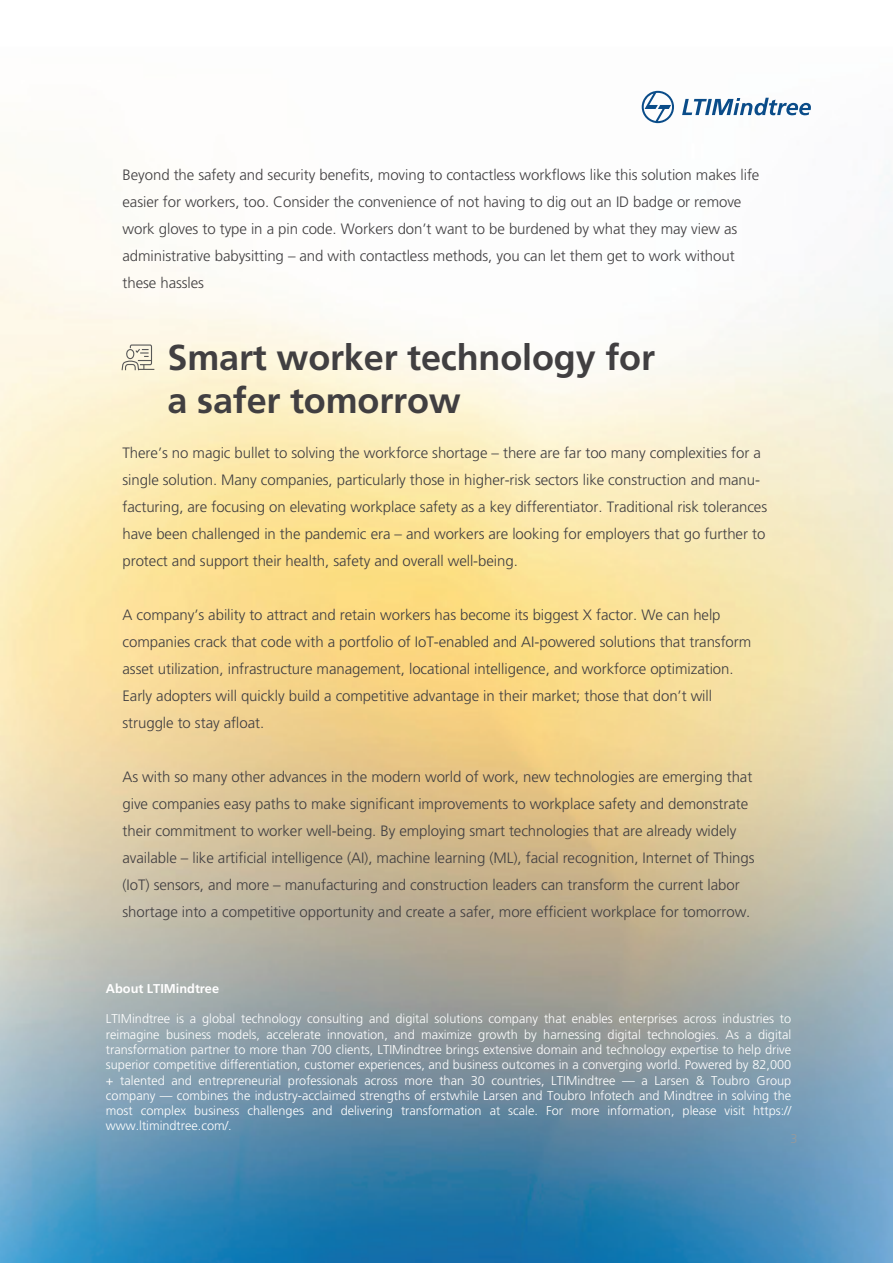
<style>
.page{position:relative;width:893px;height:1263px;background:#fff}
.page>*{position:absolute;margin:0;border:0;box-sizing:border-box;transform-origin:0 0}
.t1{font:700 36px/43.2px "Frutiger LT Pro";letter-spacing:-.005em;color:#413f41}
.t2{font:300 15px/27px "Frutiger LT Pro";letter-spacing:-.005em;color:#413f41}
.t3{font:300 12.75px/15.3px "Frutiger LT Pro";color:#fff;text-align:justify}
.t4{font:700 12.75px "Frutiger LT Pro";color:#fff}
.t5{font:300 12.75px "Frutiger LT Pro";color:#979a9c}
</style>
<div class="page">
<img style="left:0;top:90px;width:893px;height:1173px">
<svg style="left:642px;top:91px;width:32px;height:32px"></svg>
<svg style="left:682px;top:98px;width:129px;height:17px"></svg>
<svg style="left:121px;top:344px;width:33px;height:27px"></svg>
<p class="t2" style="left:123px;top:161px;width:638px">Beyond the safety and security benefits, moving to contactless workflows like this solution makes life easier for workers, too. Consider the convenience of not having to dig out an ID badge or remove work gloves to type in a pin code. Workers don’t want to be burdened by what they may view as administrative babysitting – and with contactless methods, you can let them get to work without these hassles</p>
<h1 class="t1" style="left:168px;top:336px;width:489px">Smart worker technology for a safer tomorrow</h1>
<p class="t2" style="left:123px;top:439px;width:646px">There’s no magic bullet to solving the workforce shortage – there are far too many complexities for a single solution. Many companies, particularly those in higher-risk sectors like construction and manu&shy;facturing, are focusing on elevating workplace safety as a key differentiator. Traditional risk tolerances have been challenged in the pandemic era – and workers are looking for employers that go further to protect and support their health, safety and overall well-being.</p>
<p class="t2" style="left:123px;top:601px;width:630px">A company’s ability to attract and retain workers has become its biggest X factor. We can help companies crack that code with a portfolio of IoT-enabled and AI-powered solutions that transform asset utilization, infrastructure management, locational intelligence, and workforce optimization.<br>Early adopters will quickly build a competitive advantage in their market; those that don’t will struggle to stay afloat.</p>
<p class="t2" style="left:123px;top:763px;width:634px">As with so many other advances in the modern world of work, new technologies are emerging that give companies easy paths to make significant improvements to workplace safety and demonstrate their commitment to worker well-being. By employing smart technologies that are already widely available – like artificial intelligence (AI), machine learning (ML), facial recognition, Internet of Things (IoT) sensors, and more – manufacturing and construction leaders can transform the current labor shortage into a competitive opportunity and create a safer, more efficient workplace for tomorrow.</p>
<p class="t4" style="left:106px;top:981px;width:115px">About LTIMindtree</p>
<p class="t3" style="left:106px;top:1011px;width:687px">LTIMindtree is a global technology consulting and digital solutions company that enables enterprises across industries to reimagine business models, accelerate innovation, and maximize growth by harnessing digital technologies. As a digital transformation partner to more than 700 clients, LTIMindtree brings extensive domain and technology expertise to help drive superior competitive differentiation, customer experiences, and business outcomes in a converging world. Powered by 82,000 + talented and entrepreneurial professionals across more than 30 countries, LTIMindtree — a Larsen &amp; Toubro Group company — combines the industry-acclaimed strengths of erstwhile Larsen and Toubro Infotech and Mindtree in solving the most complex business challenges and delivering transformation at scale. For more information, please visit https:// www.ltimindtree.com/.</p>
<p class="t5" style="left:791px;top:1131px;width:9px">3</p>
</div>
